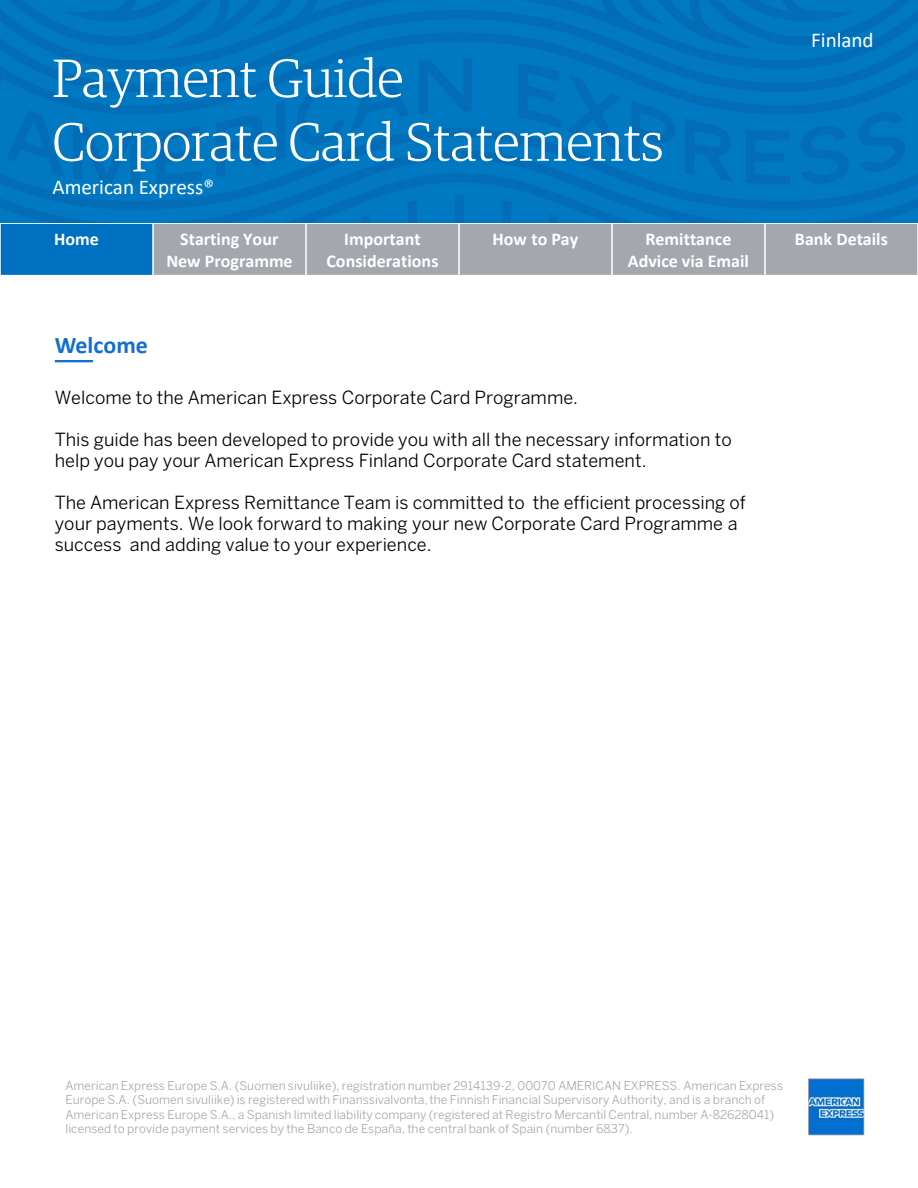
<style>
.page{position:relative;width:918px;height:1188px;background:#fff}
.page>*{position:absolute;margin:0;border:0;box-sizing:border-box;transform-origin:0 0}
.t1{font:300 54px/63.8px "Guardian Egyp";color:#fff}
.t2{font:700 24px "Calibri";color:#136ecf}
.t3{font:21px "Calibri";color:#fff}
.t4{font:18px/21px "Benton Sans";color:#000}
.t5{font:700 18px/21.6px "Calibri";color:#fff;text-align:center}
.t6{font:12px/14.4px "Benton Sans";color:#a4a8ae}
</style>
<div class="page">
<img style="left:0;top:0;width:918px;height:223px">
<img style="left:808px;top:1078px;width:57px;height:58px">
<hr style="left:55px;top:360px;width:38px;height:2px;background:#136ecf">
<div style="left:0;top:223px;width:153px;height:54px;background:#0070c0"></div>
<div style="left:153px;top:223px;width:153px;height:54px;background:#a4a8ae"></div>
<div style="left:306px;top:223px;width:153px;height:54px;background:#a4a8ae"></div>
<div style="left:459px;top:223px;width:153px;height:54px;background:#a4a8ae"></div>
<div style="left:612px;top:223px;width:153px;height:54px;background:#a4a8ae"></div>
<div style="left:765px;top:223px;width:153px;height:54px;background:#a4a8ae"></div>
<hr style="left:152px;top:223px;width:2px;height:54px;background:#fff">
<hr style="left:305px;top:223px;width:2px;height:54px;background:#fff">
<hr style="left:458px;top:223px;width:2px;height:54px;background:#fff">
<hr style="left:611px;top:223px;width:2px;height:54px;background:#fff">
<hr style="left:764px;top:223px;width:2px;height:54px;background:#fff">
<hr style="left:0;top:223px;width:1px;height:54px;background:#fff">
<hr style="left:917px;top:223px;width:1px;height:54px;background:#fff">
<hr style="left:0;top:223px;width:918px;height:1px;background:#fff">
<hr style="left:0;top:275px;width:918px;height:2px;background:#fff">
<h1 class="t1" style="left:52px;top:43px;width:612px">Payment Guide<br>Corporate Card Statements</h1>
<h3 class="t3" style="left:52px;top:172px;width:163px">American Express®</h3>
<h3 class="t3" style="left:811px;top:25px;width:64px">Finland</h3>
<h3 class="t5" style="left:54px;top:228px;width:46px">Home</h3>
<h3 class="t5" style="left:166px;top:228px;width:128px">Starting Your<br>New Programme</h3>
<h3 class="t5" style="left:326px;top:228px;width:114px">Important<br>Considerations</h3>
<h3 class="t5" style="left:493px;top:228px;width:87px">How to Pay</h3>
<h3 class="t5" style="left:628px;top:228px;width:123px">Remittance<br>Advice via Email</h3>
<h3 class="t5" style="left:795px;top:228px;width:95px">Bank Details</h3>
<h2 class="t2" style="left:55px;top:328px;width:95px">Welcome</h2>
<h3 class="t4" style="left:55px;top:386px;width:525px">Welcome to the American Express Corporate Card Programme.</h3>
<h3 class="t4" style="left:55px;top:428px;width:679px">This guide has been developed to provide you with all the necessary information to help you pay your American Express Finland Corporate Card statement.</h3>
<h3 class="t4" style="left:55px;top:491px;width:693px">The American Express Remittance Team is committed to the efficient processing of your payments. We look forward to making your new Corporate Card Programme a success and adding value to your experience.</h3>
<p class="t6" style="left:66px;top:1078px;width:719px">American Express Europe S.A. (Suomen sivuliike), registration number 2914139-2, 00070 AMERICAN EXPRESS. American Express Europe S.A. (Suomen sivuliike) is registered with Finanssivalvonta, the Finnish Financial Supervisory Authority, and is a branch of American Express Europe S.A., a Spanish limited liability company (registered at Registro Mercantil Central, number A-82628041) licensed to provide payment services by the Banco de España, the central bank of Spain (number 6837).</p>
</div>
